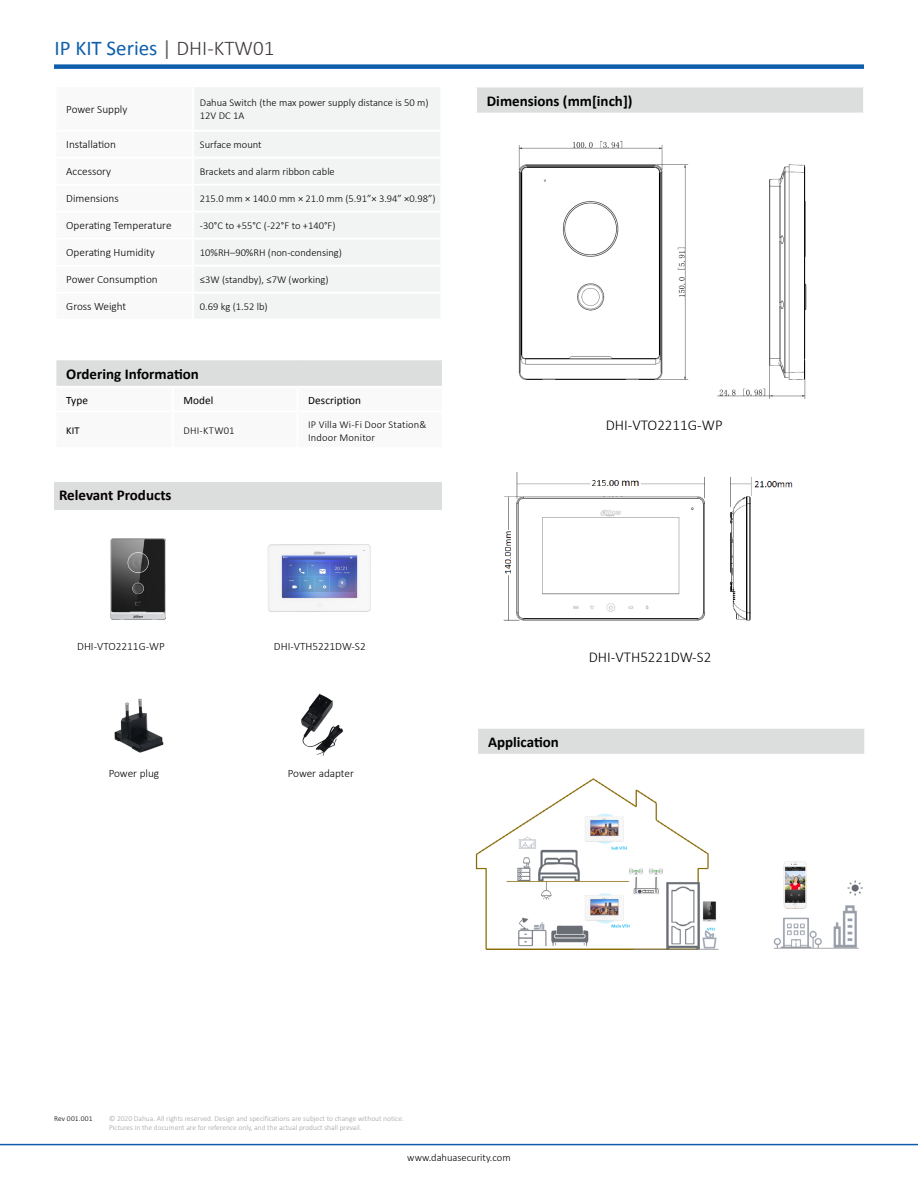
<style>
.page{position:relative;width:918px;height:1188px;background:#fff}
.page>*{position:absolute;margin:0;border:0;box-sizing:border-box;transform-origin:0 0}
.t1{font:21px "Calibri";color:#0f5fad}
.t2{font:700 15px "Calibri";color:#000}
.t3{font:300 15px "Calibri";color:#000}
.t4{font:700 15px "Calibri";color:#040000}
.t5{font:300 11.25px "Calibri";color:#000}
.t6{font:11.25px "Calibri";letter-spacing:.005em;color:#000}
.t7{font:300 10.5px/12.6px "Calibri";color:#000}
.t8{font:10.5px "Calibri";color:#000}
.t9{font:300 7.5px/9px "Calibri";color:#9fa0a0}
.t10{font:300 7.5px "Calibri";letter-spacing:.015em;color:#000}
.s1{color:#656464}
.s2{font-weight:300;color:#3e3a39}
</style>
<div class="page">
<div style="left:54px;top:64px;width:810px;height:5px;background:#0f5fad"></div>
<hr style="left:0;top:1144px;width:918px;height:1px;background:#0f5fad">
<div style="left:476px;top:87px;width:388px;height:27px;background:#dcdddd"></div>
<hr style="left:475px;top:87px;width:2px;height:26px;background:#fff">
<hr style="left:863px;top:87px;width:2px;height:26px;background:#fff">
<hr style="left:475px;top:113px;width:390px;height:1px;background:#fff">
<div style="left:477px;top:728px;width:388px;height:27px;background:#dcdddd"></div>
<hr style="left:476px;top:727px;width:390px;height:2px;background:#fff">
<hr style="left:476px;top:729px;width:2px;height:25px;background:#fff">
<hr style="left:864px;top:729px;width:2px;height:25px;background:#fff">
<hr style="left:476px;top:754px;width:390px;height:2px;background:#fff">
<div style="left:194px;top:87px;width:246px;height:231px;background:#f2f3f3"></div>
<hr style="left:193px;top:130px;width:249px;height:2px;background:#fff">
<hr style="left:193px;top:157px;width:249px;height:2px;background:#fff">
<hr style="left:193px;top:184px;width:249px;height:2px;background:#fff">
<hr style="left:193px;top:211px;width:249px;height:2px;background:#fff">
<hr style="left:193px;top:238px;width:249px;height:2px;background:#fff">
<hr style="left:193px;top:265px;width:249px;height:2px;background:#fff">
<hr style="left:193px;top:292px;width:249px;height:2px;background:#fff">
<img style="left:518px;top:140px;width:289px;height:259px">
<img style="left:503px;top:472px;width:290px;height:149px">
<div style="left:55px;top:359px;width:388px;height:28px;background:#dcdddd"></div>
<div style="left:297px;top:387px;width:146px;height:24px;background:#f9f9f9"></div>
<div style="left:55px;top:411px;width:118px;height:37px;background:#f9f9f9"></div>
<div style="left:173px;top:411px;width:124px;height:37px;background:#f9f9f9"></div>
<div style="left:297px;top:411px;width:146px;height:37px;background:#f9f9f9"></div>
<hr style="left:55px;top:412px;width:1px;height:35px;background:#fff">
<hr style="left:55px;top:447px;width:118px;height:2px;background:#fff">
<hr style="left:442px;top:388px;width:2px;height:22px;background:#fff">
<hr style="left:172px;top:412px;width:2px;height:35px;background:#fff">
<hr style="left:297px;top:412px;width:1px;height:35px;background:#fff">
<hr style="left:442px;top:412px;width:2px;height:35px;background:#fff">
<hr style="left:173px;top:410px;width:124px;height:2px;background:#fff">
<hr style="left:173px;top:447px;width:124px;height:2px;background:#fff">
<hr style="left:297px;top:410px;width:147px;height:2px;background:#fff">
<hr style="left:55px;top:358px;width:118px;height:2px;background:#fff">
<svg style="left:55px;top:360px;width:2px;height:26px"></svg>
<hr style="left:173px;top:358px;width:124px;height:2px;background:#fff">
<hr style="left:297px;top:358px;width:147px;height:2px;background:#fff">
<hr style="left:442px;top:360px;width:2px;height:26px;background:#fff">
<hr style="left:55px;top:386px;width:118px;height:2px;background:#fff">
<hr style="left:173px;top:386px;width:124px;height:2px;background:#fff">
<hr style="left:297px;top:386px;width:147px;height:2px;background:#fff">
<hr style="left:55px;top:410px;width:118px;height:2px;background:#fff">
<hr style="left:297px;top:447px;width:147px;height:2px;background:#fff">
<div style="left:55px;top:482px;width:387px;height:27px;background:#dcdddd"></div>
<img style="left:110px;top:538px;width:55px;height:82px">
<img style="left:114px;top:698px;width:50px;height:55px">
<img style="left:301px;top:693px;width:42px;height:62px">
<img style="left:267px;top:544px;width:104px;height:68px">
<img style="left:475px;top:778px;width:388px;height:171px">
<h1 class="t1" style="left:55px;top:35px;width:221px">IP KIT Series <span class="s1">|</span> <span class="s2">DHI-KTW01</span></h1>
<p class="t5" style="left:66px;top:102px;width:63px">Power Supply</p>
<p class="t7" style="left:200px;top:96px;width:230px">Dahua Switch (the max power supply distance is 50 m)<br>12V DC 1A</p>
<p class="t5" style="left:66px;top:138px;width:51px">Installation</p>
<p class="t7" style="left:200px;top:138px;width:63px">Surface mount</p>
<p class="t5" style="left:66px;top:165px;width:46px">Accessory</p>
<p class="t7" style="left:200px;top:165px;width:136px">Brackets and alarm ribbon cable</p>
<p class="t5" style="left:66px;top:192px;width:54px">Dimensions</p>
<p class="t7" style="left:200px;top:192px;width:237px">215.0 mm × 140.0 mm × 21.0 mm (5.91”× 3.94” ×0.98”)</p>
<p class="t5" style="left:66px;top:219px;width:107px">Operating Temperature</p>
<p class="t7" style="left:200px;top:219px;width:137px">-30°C to +55°C (-22°F to +140°F)</p>
<p class="t5" style="left:66px;top:246px;width:90px">Operating Humidity</p>
<p class="t7" style="left:200px;top:246px;width:143px">10%RH–90%RH (non-condensing)</p>
<p class="t5" style="left:66px;top:273px;width:93px">Power Consumption</p>
<p class="t7" style="left:200px;top:273px;width:130px">≤3W (standby), ≤7W (working)</p>
<p class="t5" style="left:66px;top:300px;width:62px">Gross Weight</p>
<p class="t7" style="left:200px;top:300px;width:69px">0.69 kg (1.52 lb)</p>
<h2 class="t2" style="left:66px;top:365px;width:134px">Ordering Information</h2>
<p class="t6" style="left:66px;top:393px;width:23px">Type</p>
<p class="t6" style="left:184px;top:393px;width:31px">Model</p>
<p class="t6" style="left:308px;top:393px;width:54px">Description</p>
<p class="t8" style="left:66px;top:424px;width:15px">KIT</p>
<p class="t7" style="left:184px;top:424px;width:53px">DHI-KTW01</p>
<p class="t7" style="left:308px;top:418px;width:120px">IP Villa Wi-Fi Door Station&amp;<br>Indoor Monitor</p>
<h2 class="t4" style="left:59px;top:485px;width:114px">Relevant Products</h2>
<h2 class="t2" style="left:487px;top:91px;width:147px">Dimensions (mm[inch])</h2>
<h2 class="t3" style="left:606px;top:416px;width:118px">DHI-VTO2211G-WP</h2>
<p class="t5" style="left:77px;top:639px;width:89px">DHI-VTO2211G-WP</p>
<p class="t5" style="left:274px;top:639px;width:93px">DHI-VTH5221DW-S2</p>
<p class="t5" style="left:109px;top:767px;width:52px">Power plug</p>
<p class="t5" style="left:288px;top:767px;width:68px">Power adapter</p>
<h2 class="t2" style="left:488px;top:732px;width:72px">Application</h2>
<h2 class="t3" style="left:589px;top:648px;width:124px">DHI-VTH5221DW-S2</h2>
<p class="t10" style="left:54px;top:1113px;width:40px">Rev 001.001</p>
<p class="t9" style="left:109px;top:1114px;width:296px">© 2020 Dahua. All rights reserved. Design and specifications are subject to change without notice.<br>Pictures in the document are for reference only, and the actual product shall prevail.</p>
<p class="t7" style="left:407px;top:1151px;width:105px">www.dahuasecurity.com</p>
</div>
